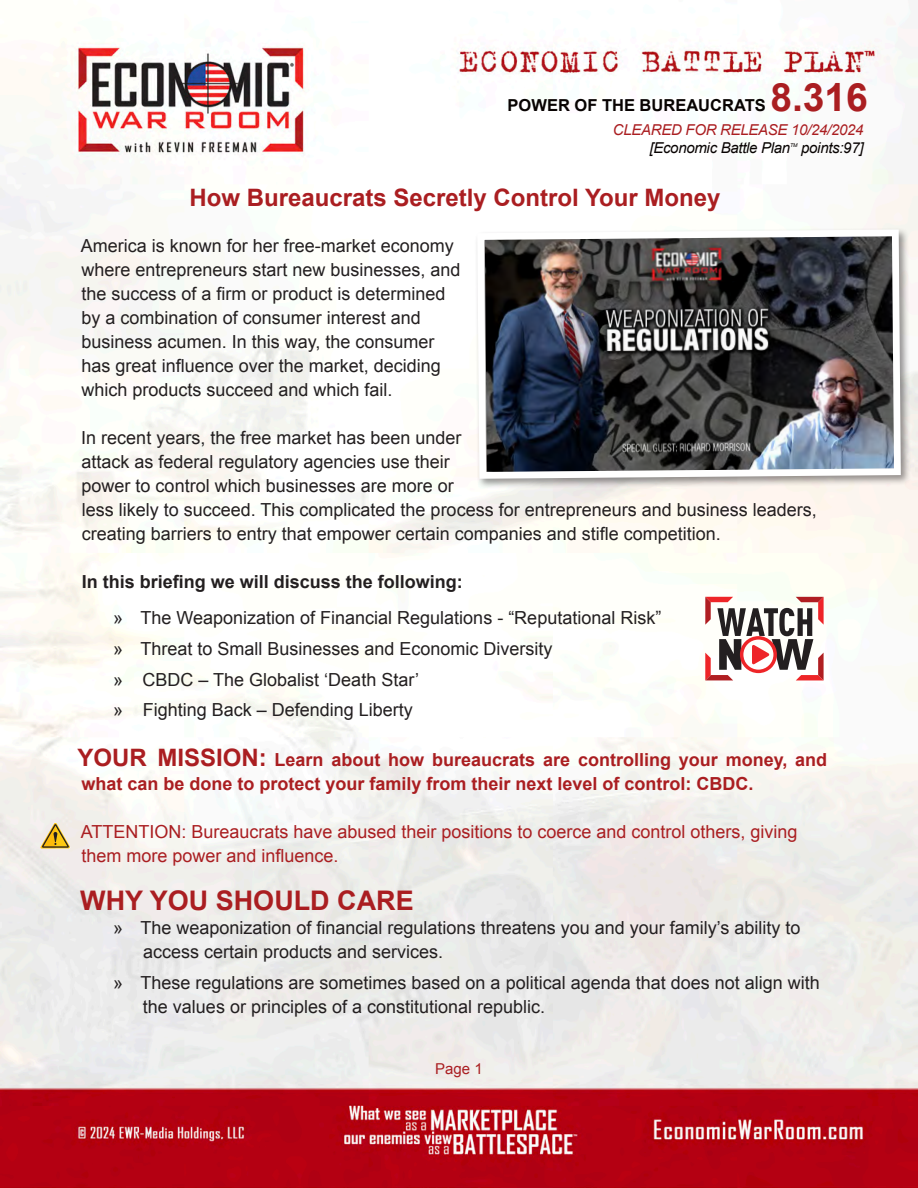
<style>
.page{position:relative;width:918px;height:1188px;background:#fff}
.page>*{position:absolute;margin:0;border:0;box-sizing:border-box;transform-origin:0 0}
.t1{font:700 39px "Arial";color:#aa1e21}
.t2{font:700 27px "Arial";color:#aa1e21}
.t3{font:700 24px "Arial";color:#aa1e21}
.t4{font:18px/24px "Arial";color:#231f20}
.t5{font:700 18px/24px "Arial";color:#aa1e21}
.t6{font:18px/24px "Arial";color:#aa1e21}
.t7{font:700 18px "Arial";color:#231f20}
.t8{font:700 16.5px "Arial";color:#080302}
.t9{font:italic 15px "Arial";letter-spacing:-.02em;color:#080302}
.t10{font:italic 15px "Arial";letter-spacing:-.02em;color:#aa1e21}
.t11{font:15px "Arial";color:#aa1e21}
.t12{font:italic 5.25px "Arial";color:#080302}
.s1{font-size:24px}
</style>
<div class="page">
<img style="left:0;top:5px;width:918px;height:1183px">
<div style="left:475px;top:227px;width:436px;height:262px;background:#231f20;opacity:.48"></div>
<img style="left:474px;top:226px;width:430px;height:256px">
<svg style="left:40px;top:822px;width:31px;height:26px"></svg>
<svg style="left:705px;top:597px;width:119px;height:84px"></svg>
<h1 class="t1" style="left:770px;top:72px;width:99px">8.316</h1>
<p class="t10" style="left:613px;top:120px;width:252px">CLEARED FOR RELEASE 10/24/2024</p>
<p class="t9" style="left:650px;top:138px;width:142px">[Economic Battle Plan</p>
<p class="t12" style="left:790px;top:141px;width:9px">TM</p>
<p class="t9" style="left:801px;top:138px;width:64px">points:97]</p>
<p class="t8" style="left:508px;top:94px;width:260px">POWER OF THE BUREAUCRATS</p>
<p class="t3" style="left:189px;top:182px;width:533px">How Bureaucrats Secretly Control Your Money</p>
<p class="t4" style="left:81px;top:234px;width:381px">America is known for her free-market economy where entrepreneurs start new businesses, and the success of a firm or product is determined by a combination of consumer interest and business acumen. In this way, the consumer has great influence over the market, deciding which products succeed and which fail.</p>
<p class="t4" style="left:81px;top:426px;width:737px">In recent years, the free market has been under<br>attack as federal regulatory agencies use their<br>power to control which businesses are more or<br>less likely to succeed. This complicated the process for entrepreneurs and business leaders, creating barriers to entry that empower certain companies and stifle competition.</p>
<p class="t7" style="left:82px;top:570px;width:383px">In this briefing we will discuss the following:</p>
<p class="t4" style="left:113px;top:606px;width:550px">» The Weaponization of Financial Regulations - “Reputational Risk”</p>
<p class="t4" style="left:113px;top:637px;width:441px">» Threat to Small Businesses and Economic Diversity</p>
<p class="t4" style="left:113px;top:667px;width:307px">» CBDC – The Globalist ‘Death Star’</p>
<p class="t4" style="left:113px;top:698px;width:301px">» Fighting Back – Defending Liberty</p>
<p class="t5" style="left:78px;top:748px;width:751px"><span class="s1">YOUR MISSION:</span> Learn about how bureaucrats are controlling your money, and what can be done to protect your family from their next level of control: CBDC.</p>
<p class="t6" style="left:81px;top:820px;width:718px">ATTENTION: Bureaucrats have abused their positions to coerce and control others, giving them more power and influence.</p>
<p class="t2" style="left:80px;top:883px;width:335px">WHY YOU SHOULD CARE</p>
<p class="t4" style="left:143px;top:916px;width:659px;text-indent:-30px">» The weaponization of financial regulations threatens you and your family’s ability to access certain products and services.</p>
<p class="t4" style="left:143px;top:971px;width:678px;text-indent:-30px">» These regulations are sometimes based on a political agenda that does not align with the values or principles of a constitutional republic.</p>
<p class="t11" style="left:435px;top:1059px;width:49px">Page 1</p>
</div>
